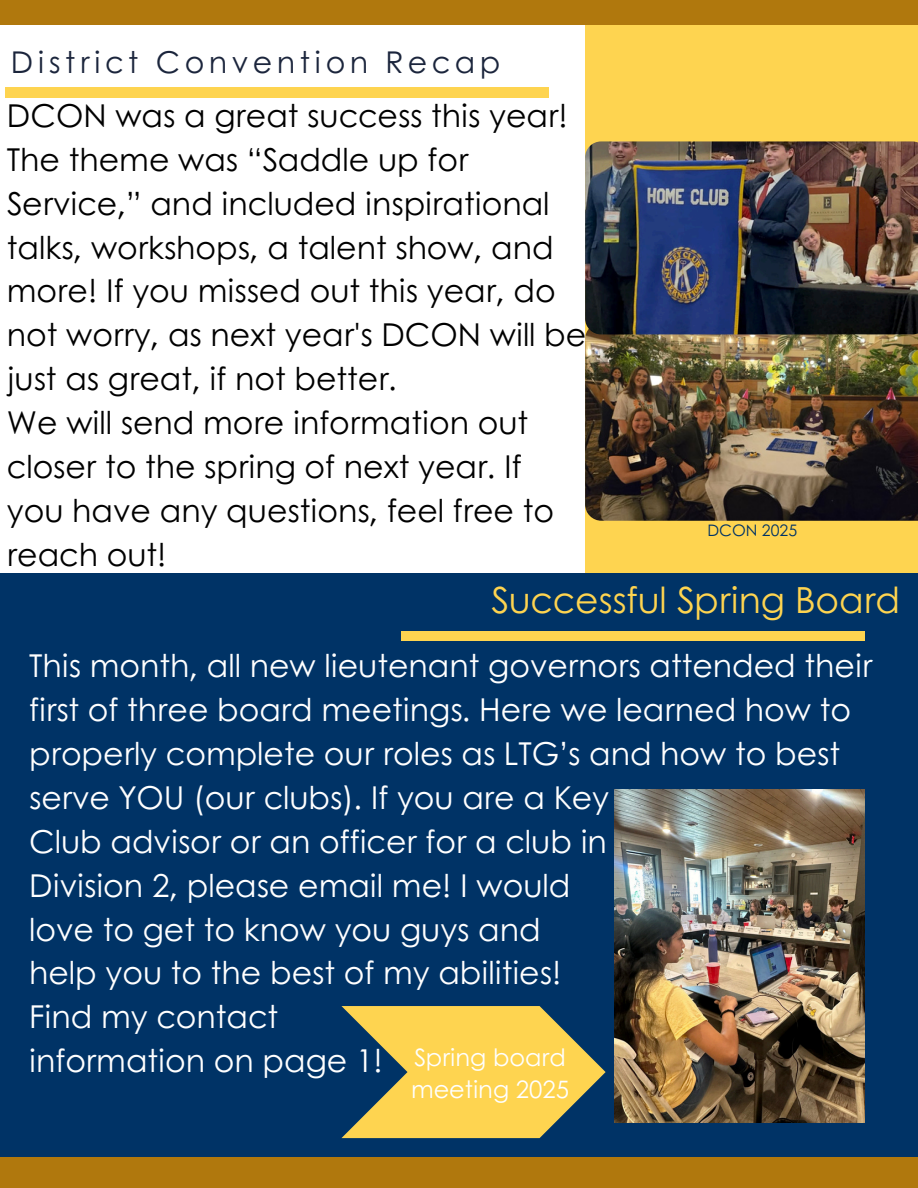
<style>
.page{position:relative;width:918px;height:1188px;background:#fff}
.page>*{position:absolute;margin:0;border:0;box-sizing:border-box;transform-origin:0 0}
.t1{font:36px "Century Gothic";color:#fed450}
.t2{font:31.5px/43.8px "Century Gothic";color:#fff}
.t3{font:31.5px/43.8px "Century Gothic";color:#000}
.t4{font:30px "Century Gothic";letter-spacing:.15em;color:#1b253c}
.t5{font:24px/32.7px "Century Gothic";color:#fff}
.t6{font:15.9px "Century Gothic";color:#036}
</style>
<div class="page">
<div style="left:585px;top:13px;width:333px;height:571px;background:#fed450"></div>
<div style="left:0;top:573px;width:918px;height:615px;background:#036"></div>
<div style="left:0;top:0;width:918px;height:25px;background:#b0780d"></div>
<div style="left:0;top:1157px;width:918px;height:31px;background:#b0780d"></div>
<div style="left:5px;top:88px;width:544px;height:9px;background:#fed450"></div>
<div style="left:401px;top:632px;width:464px;height:9px;background:#fed450"></div>
<img style="left:585px;top:334px;width:333px;height:187px">
<img style="left:585px;top:141px;width:333px;height:193px">
<img style="left:615px;top:790px;width:250px;height:333px">
<svg style="left:341px;top:1006px;width:265px;height:132px"></svg>
<p class="t4" style="left:11px;top:39px;width:491px">District Convention Recap</p>
<h2 class="t3" style="left:7px;top:92px;width:581px">DCON was a great success this year!<br>The theme was “Saddle up for<br>Service,” and included inspirational talks, workshops, a talent show, and more! If you missed out this year, do not worry, as next year's DCON will be just as great, if not better.<br>We will send more information out closer to the spring of next year. If<br>you have any questions, feel free to reach out!</h2>
<h2 class="t6" style="left:707px;top:518px;width:91px">DCON 2025</h2>
<p class="t1" style="left:491px;top:573px;width:411px">Successful Spring Board</p>
<p class="t2" style="left:29px;top:643px;width:845px">This month, all new lieutenant governors attended their first of three board meetings. Here we learned how to properly complete our roles as LTG’s and how to best serve YOU (our clubs). If you are a Key<br>Club advisor or an officer for a club in<br>Division 2, please email me! I would<br>love to get to know you guys and<br>help you to the best of my abilities!<br>Find my contact<br>information on page 1!</p>
<p class="t5" style="left:411px;top:1040px;width:159px">Spring board meeting 2025</p>
</div>
